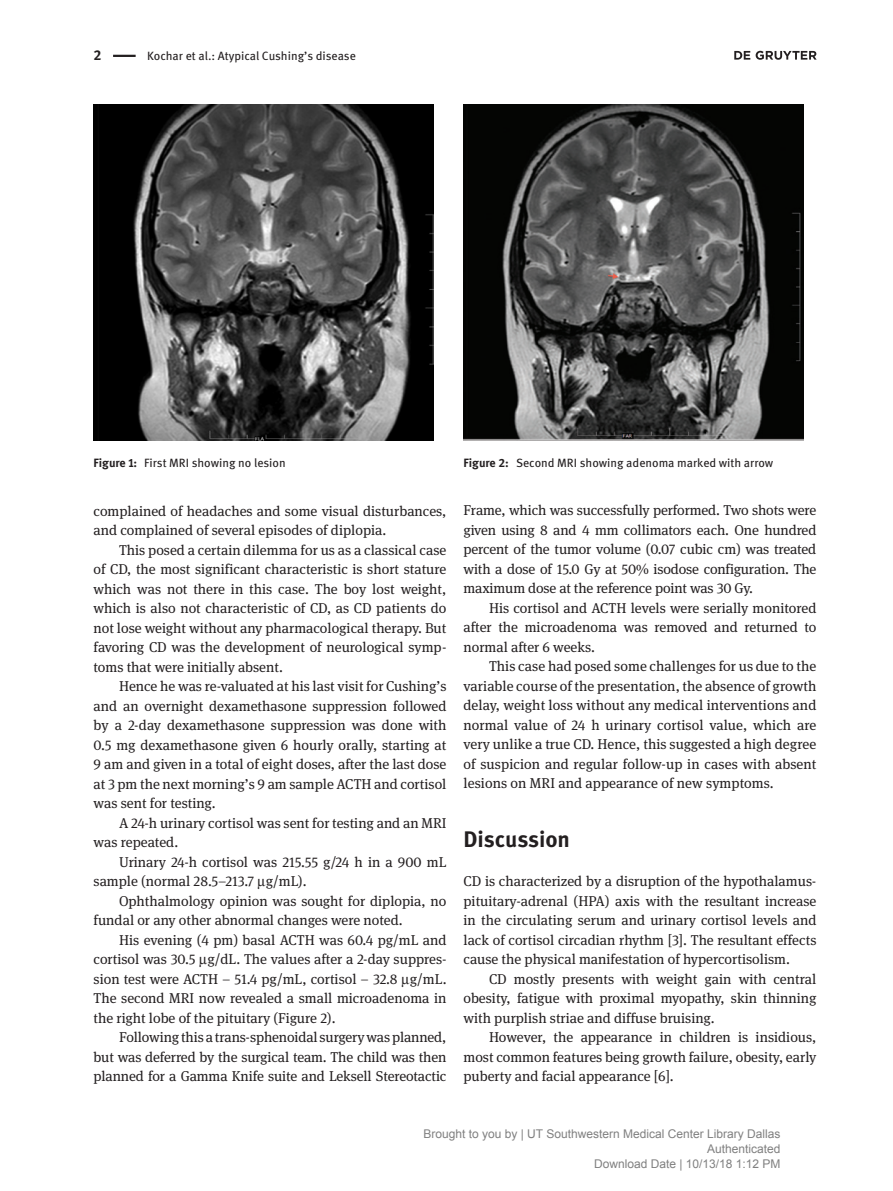
<style>
.page{position:relative;width:893px;height:1191px;background:#fff}
.page>*{position:absolute;margin:0;border:0;box-sizing:border-box;transform-origin:0 0}
.t1{font:700 22.5px "DG Meta Science";letter-spacing:-.005em;color:#231f20}
.t2{font:14.25px/19.5px "DG Meta Serif Science";color:#231f20;text-align:justify}
.t3{font:700 14.25px "DG Meta Science";color:#231f20}
.t4{font:12px "DG Meta Science";color:#231f20}
.t5{font:12px/15px "Arial";color:#808080;text-align:right}
.s1{font-weight:700}
</style>
<div class="page">
<hr style="left:113px;top:55px;width:23px;height:2px;background:#231f20">
<img style="left:463px;top:105px;width:341px;height:336px">
<img style="left:94px;top:105px;width:340px;height:335px">
<svg style="left:734px;top:51px;width:83px;height:9px"></svg>
<p class="t3" style="left:94px;top:44px;width:10px">2</p>
<p class="t4" style="left:147px;top:47px;width:210px">Kochar et al.: Atypical Cushing’s disease</p>
<p class="t4" style="left:94px;top:453px;width:194px"><span class="s1">Figure 1:</span> First MRI showing no lesion</p>
<p class="t4" style="left:463px;top:454px;width:311px"><span class="s1">Figure 2:</span> Second MRI showing adenoma marked with arrow</p>
<p class="t2" style="left:94px;top:500px;width:354px">complained of headaches and some visual disturbances, and complained of several episodes of diplopia.</p>
<p class="t2" style="left:94px;top:539px;width:354px;text-indent:26px">This posed a certain dilemma for us as a classical case of CD, the most significant characteristic is short stature which was not there in this case. The boy lost weight, which is also not characteristic of CD, as CD patients do not lose weight without any pharmacological therapy. But favoring CD was the development of neurological symp&shy;toms that were initially absent.</p>
<p class="t2" style="left:94px;top:676px;width:354px;text-indent:26px">Hence he was re-valuated at his last visit for Cushing’s and an overnight dexamethasone suppression followed by a 2-day dexamethasone suppression was done with 0.5 mg dexamethasone given 6 hourly orally, starting at 9 am and given in a total of eight doses, after the last dose at 3 pm the next morning’s 9 am sample ACTH and cortisol was sent for testing.</p>
<p class="t2" style="left:94px;top:812px;width:354px;text-indent:26px">A 24-h urinary cortisol was sent for testing and an MRI was repeated.</p>
<p class="t2" style="left:94px;top:851px;width:354px;text-indent:26px">Urinary 24-h cortisol was 215.55 g/24 h in a 900 mL sample (normal 28.5–213.7 g/mL).</p>
<p class="t2" style="left:94px;top:890px;width:354px;text-indent:26px">Ophthalmology opinion was sought for diplopia, no fundal or any other abnormal changes were noted.</p>
<p class="t2" style="left:94px;top:929px;width:354px;text-indent:26px">His evening (4 pm) basal ACTH was 60.4 pg/mL and cortisol was 30.5 g/dL. The values after a 2-day suppres&shy;sion test were ACTH – 51.4 pg/mL, cortisol – 32.8 g/mL.<br>The second MRI now revealed a small microadenoma in the right lobe of the pituitary (Figure 2).</p>
<p class="t2" style="left:94px;top:1027px;width:354px;text-indent:26px">Following this a trans-sphenoidal surgery was planned, but was deferred by the surgical team. The child was then planned for a Gamma Knife suite and Leksell Stereotactic</p>
<p class="t2" style="left:463px;top:500px;width:354px">Frame, which was successfully performed. Two shots were given using 8 and 4 mm collimators each. One hundred percent of the tumor volume (0.07 cubic cm) was treated with a dose of 15.0 Gy at 50% isodose configuration. The maximum dose at the reference point was 30 Gy.</p>
<p class="t2" style="left:463px;top:598px;width:354px;text-indent:26px">His cortisol and ACTH levels were serially monitored after the microadenoma was removed and returned to normal after 6 weeks.</p>
<p class="t2" style="left:463px;top:656px;width:354px;text-indent:26px">This case had posed some challenges for us due to the variable course of the presentation, the absence of growth delay, weight loss without any medical interventions and normal value of 24 h urinary cortisol value, which are very unlike a true CD. Hence, this suggested a high degree of suspicion and regular follow-up in cases with absent lesions on MRI and appearance of new symptoms.</p>
<h1 class="t1" style="left:463px;top:821px;width:108px">Discussion</h1>
<p class="t2" style="left:463px;top:871px;width:354px">CD is characterized by a disruption of the hypothalamus&shy;pituitary-adrenal (HPA) axis with the resultant increase in the circulating serum and urinary cortisol levels and lack of cortisol circadian rhythm [3]. The resultant effects cause the physical manifestation of hypercortisolism.</p>
<p class="t2" style="left:463px;top:968px;width:354px;text-indent:26px">CD mostly presents with weight gain with central obesity, fatigue with proximal myopathy, skin thinning with purplish striae and diffuse bruising.</p>
<p class="t2" style="left:463px;top:1027px;width:354px;text-indent:26px">However, the appearance in children is insidious, most common features being growth failure, obesity, early puberty and facial appearance [6].</p>
<p class="t5" style="left:423px;top:1127px;width:359px">Brought to you by | UT Southwestern Medical Center Library Dallas<br>Authenticated<br>Download Date | 10/13/18 1:12 PM</p>
</div>
